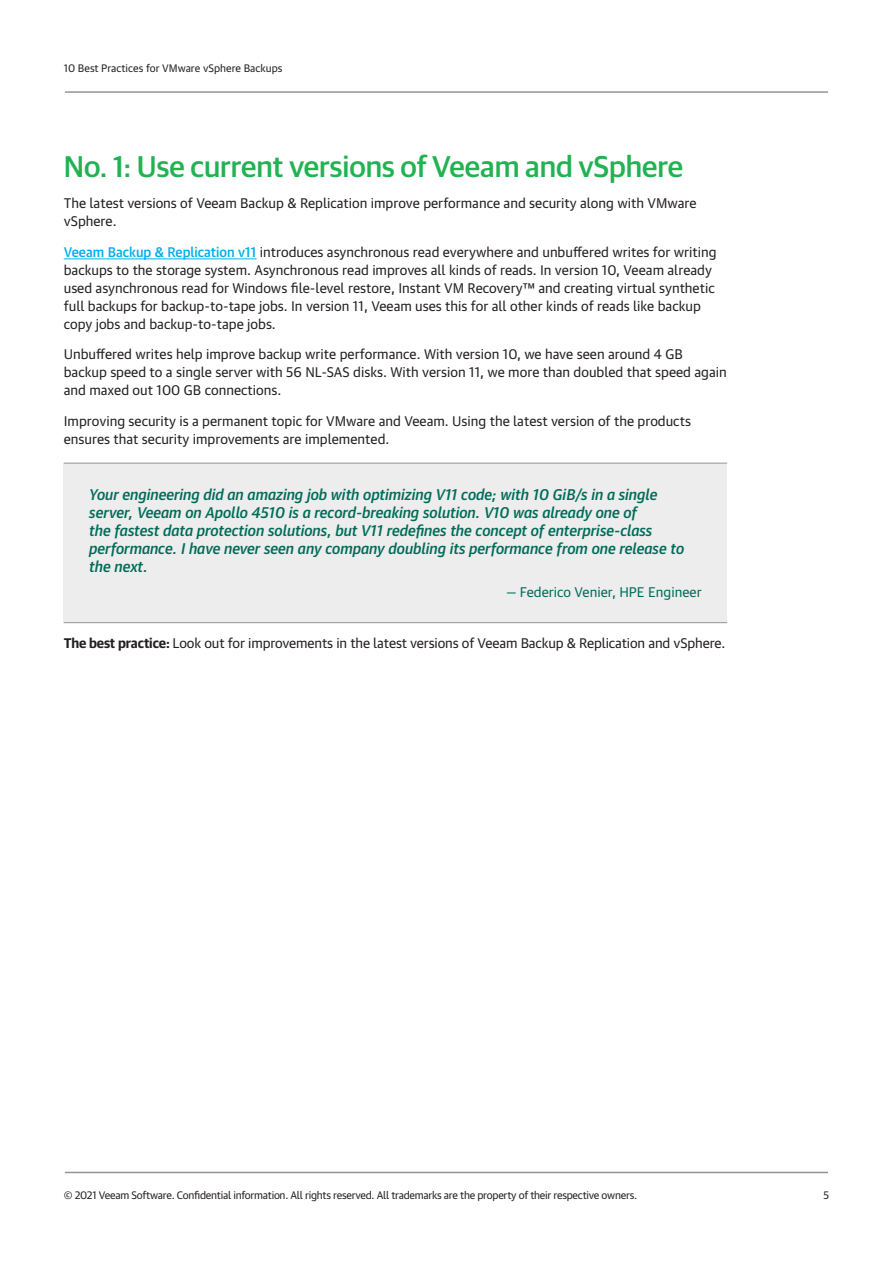
<style>
.page{position:relative;width:893px;height:1263px;background:#fff}
.page>*{position:absolute;margin:0;border:0;box-sizing:border-box;transform-origin:0 0}
.Subtitle_1_level{font:500 30px "Guardian Sans Cy";color:#21b252}
.quote{font:italic 500 15px/18px "Guardian Text Sans Cy";color:#006c58}
.Basic_body_text{font:13.5px/18px "Guardian Text Sans Cy";color:#231f20}
.quote_name{font:13.5px "Guardian Text Sans Cy";color:#006c58}
.t1{font:10.5px "Guardian Text Sans Cy";letter-spacing:-.025em;color:#231f20}
.t2{font:10.5px "Guardian Text Sans Cy";color:#231f20}
.s1{font-weight:500;color:#00aeef}
.s2{font-weight:700}
</style>
<div class="page">
<hr style="left:65px;top:91px;width:763px;height:2px;background:#939598">
<hr style="left:65px;top:1172px;width:763px;height:1px;background:#939598">
<hr style="left:64px;top:258px;width:192px;height:1px;background:#00aeef">
<div style="left:64px;top:463px;width:663px;height:160px;background:#ededee"></div>
<hr style="left:64px;top:463px;width:663px;height:1px;background:#939598">
<hr style="left:64px;top:622px;width:663px;height:1px;background:#939598">
<p class="t2" style="left:64px;top:60px;width:220px">10 Best Practices for VMware vSphere Backups</p>
<p class="Subtitle_1_level" style="left:64px;top:145px;width:621px">No. 1: Use current versions of Veeam and vSphere</p>
<p class="Basic_body_text" style="left:64px;top:193px;width:634px">The latest versions of Veeam Backup &amp; Replication improve performance and security along with VMware vSphere.</p>
<p class="Basic_body_text" style="left:64px;top:241px;width:654px"><span class="s1">Veeam Backup &amp; Replication v11</span> introduces asynchronous read everywhere and unbuffered writes for writing backups to the storage system. Asynchronous read improves all kinds of reads. In version 10, Veeam already used asynchronous read for Windows file-level restore, Instant VM Recovery™ and creating virtual synthetic full backups for backup-to-tape jobs. In version 11, Veeam uses this for all other kinds of reads like backup copy jobs and backup-to-tape jobs.</p>
<p class="Basic_body_text" style="left:64px;top:344px;width:664px">Unbuffered writes help improve backup write performance. With version 10, we have seen around 4 GB backup speed to a single server with 56 NL-SAS disks. With version 11, we more than doubled that speed again and maxed out 100 GB connections.</p>
<p class="Basic_body_text" style="left:64px;top:411px;width:629px">Improving security is a permanent topic for VMware and Veeam. Using the latest version of the products ensures that security improvements are implemented.</p>
<p class="quote" style="left:89px;top:484px;width:596px">Your engineering did an amazing job with optimizing V11 code; with 10 GiB/s in a single server, Veeam on Apollo 4510 is a record-breaking solution. V10 was already one of<br>the fastest data protection solutions, but V11 redefines the concept of enterprise-class performance. I have never seen any company doubling its performance from one release to the next.</p>
<p class="quote_name" style="left:506px;top:581px;width:197px">— Federico Venier, HPE Engineer</p>
<p class="Basic_body_text" style="left:64px;top:632px;width:661px"><span class="s2">The best practice:</span> Look out for improvements in the latest versions of Veeam Backup &amp; Replication and vSphere.</p>
<p class="t1" style="left:64px;top:1186px;width:575px">© 2021 Veeam Software. Confidential information. All rights reserved. All trademarks are the property of their respective owners.</p>
<p class="t1" style="left:823px;top:1186px;width:7px">5</p>
</div>
